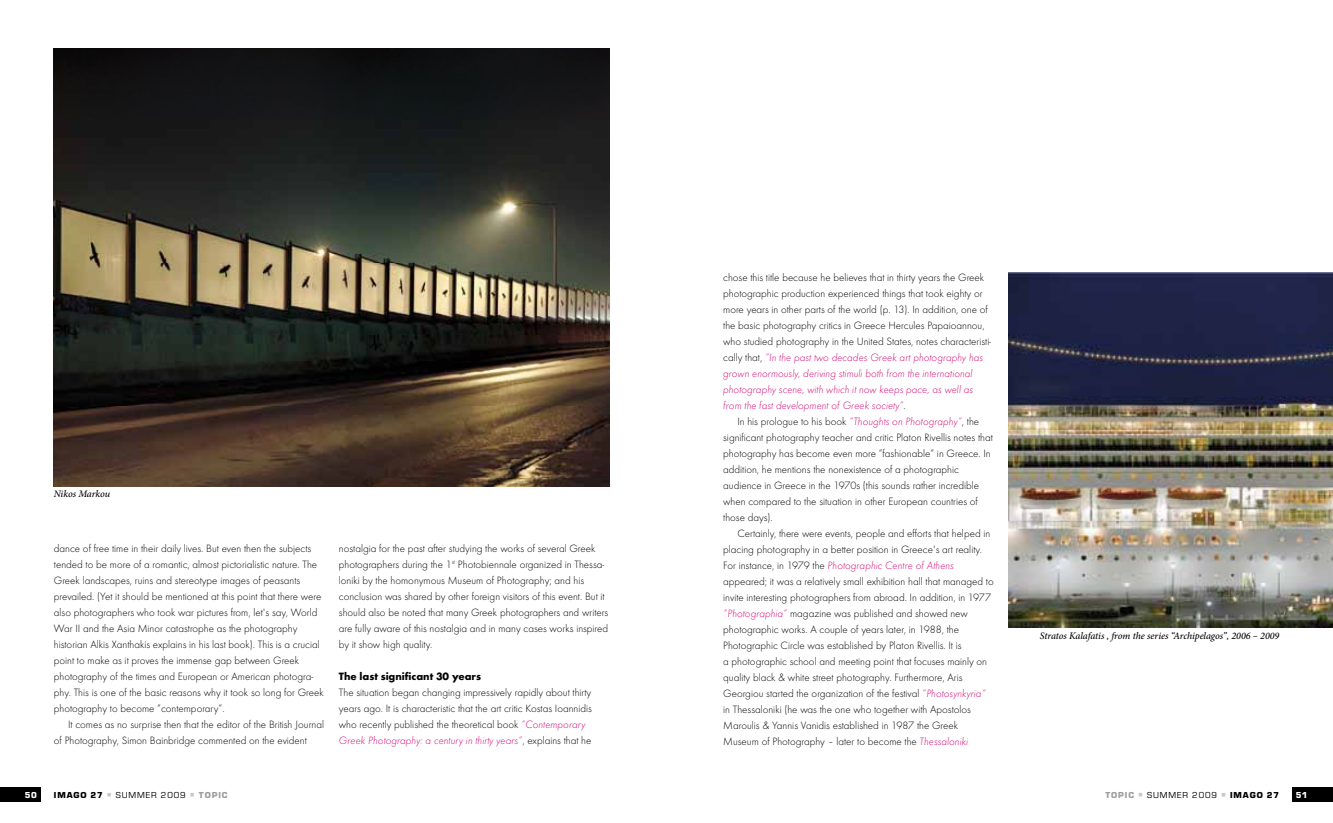
<style>
.page{position:relative;width:1333px;height:823px;background:#fff}
.page>*{position:absolute;margin:0;border:0;box-sizing:border-box;transform-origin:0 0}
.t1{font:300 11px/16px "Futura TCE";color:#000}
.t2{font:700 11px "Futura TCE";color:#000}
.t3{font:italic 500 10px "Minion Pro";letter-spacing:-.005em;color:#000}
.t4{font:9px "Eurostile TCE";letter-spacing:.1em;color:#000}
.t5{font:900 9px "Eurostile TCE";letter-spacing:.1em;color:#000}
.t6{font:900 9px "Eurostile TCE";letter-spacing:.1em;color:#9c9e9f}
.t7{font:900 9px "Eurostile TCE";color:#fff}
.s1{font-style:italic;color:#d20072}
</style>
<div class="page">
<div style="left:0;top:787px;width:41px;height:14px;background:#000"></div>
<div style="left:1292px;top:787px;width:40px;height:14px;background:#000"></div>
<img style="left:1008px;top:272px;width:324px;height:355px">
<img style="left:54px;top:49px;width:555px;height:436px">
<p class="t3" style="left:54px;top:487px;width:58px">Nikos Markou</p>
<p class="t1" style="left:54px;top:540px;width:271px">dance of free time in their daily lives. But even then the subjects tended to be more of a romantic, almost pictorialistic nature. The Greek landscapes, ruins and stereotype images of peasants prevailed. (Yet it should be mentioned at this point that there were also photographers who took war pictures from, let's say, World War II and the Asia Minor catastrophe as the photography historian Alkis Xanthakis explains in his last book). This is a crucial point to make as it proves the immense gap between Greek photography of the times and European or American photogra&shy;phy. This is one of the basic reasons why it took so long for Greek photography to become “contemporary“.</p>
<p class="t1" style="left:54px;top:716px;width:272px;text-indent:14px">It comes as no surprise then that the editor of the British Journal of Photography, Simon Bainbridge commented on the evident</p>
<p class="t1" style="left:339px;top:540px;width:271px">nostalgia for the past after studying the works of several Greek photographers during the 1<sup>st</sup> Photobiennale organized in Thessa&shy;loniki by the homonymous Museum of Photography; and his conclusion was shared by other foreign visitors of this event. But it should also be noted that many Greek photographers and writers are fully aware of this nostalgia and in many cases works inspired by it show high quality.</p>
<p class="t2" style="left:339px;top:669px;width:144px">The last significant 30 years</p>
<p class="t1" style="left:339px;top:684px;width:254px">The situation began changing impressively rapidly about thirty years ago. It is characteristic that the art critic Kostas Ioannidis who recently published the theoretical book <span class="s1">“Contemporary Greek Photography: a century in thirty years“</span>, explains that he</p>
<p class="t1" style="left:723px;top:269px;width:269px">chose this title because he believes that in thirty years the Greek photographic production experienced things that took eighty or more years in other parts of the world (p. 13). In addition, one of the basic photography critics in Greece Hercules Papaioannou, who studied photography in the United States, notes characteristi&shy;cally that, <span class="s1">“In the past two decades Greek art photography has grown enormously, deriving stimuli both from the international photography scene, with which it now keeps pace, as well as from the fast development of Greek society“</span>.</p>
<p class="t1" style="left:723px;top:413px;width:271px;text-indent:14px">In his prologue to his book <span class="s1">“Thoughts on Photography“</span>, the significant photography teacher and critic Platon Rivellis notes that photography has become even more “fashionable“ in Greece. In addition, he mentions the nonexistence of a photographic audience in Greece in the 1970s (this sounds rather incredible when compared to the situation in other European countries of those days).</p>
<p class="t1" style="left:723px;top:525px;width:272px;text-indent:14px">Certainly, there were events, people and efforts that helped in placing photography in a better position in Greece's art reality.<br>For instance, in 1979 the <span class="s1">Photographic Centre of Athens </span>appeared; it was a relatively small exhibition hall that managed to invite interesting photographers from abroad. In addition, in 1977 <span class="s1">“Photographia“</span> magazine was published and showed new photographic works. A couple of years later, in 1988, the Photographic Circle was established by Platon Rivellis. It is<br>a photographic school and meeting point that focuses mainly on quality black &amp; white street photography. Furthermore, Aris Georgiou started the organization of the festival <span class="s1">“Photosynkyria“ </span>in Thessaloniki (he was the one who together with Apostolos Maroulis &amp; Yannis Vanidis established in 1987 the Greek Museum of Photography – later to become the <span class="s1">Thessaloniki</span></p>
<p class="t3" style="left:1039px;top:628px;width:241px">Stratos Kalafatis , from the series “Archipelagos”, 2006 – 2009</p>
<p class="t7" style="left:25px;top:789px;width:13px">50</p>
<p class="t5" style="left:54px;top:789px;width:50px">IMAGO 27</p>
<p class="t4" style="left:116px;top:789px;width:71px">SUMMER 2009</p>
<p class="t6" style="left:199px;top:789px;width:30px">TOPIC</p>
<p class="t6" style="left:1105px;top:789px;width:30px">TOPIC</p>
<p class="t4" style="left:1147px;top:789px;width:71px">SUMMER 2009</p>
<p class="t5" style="left:1230px;top:789px;width:50px">IMAGO 27</p>
<p class="t7" style="left:1295px;top:789px;width:13px">51</p>
</div>
